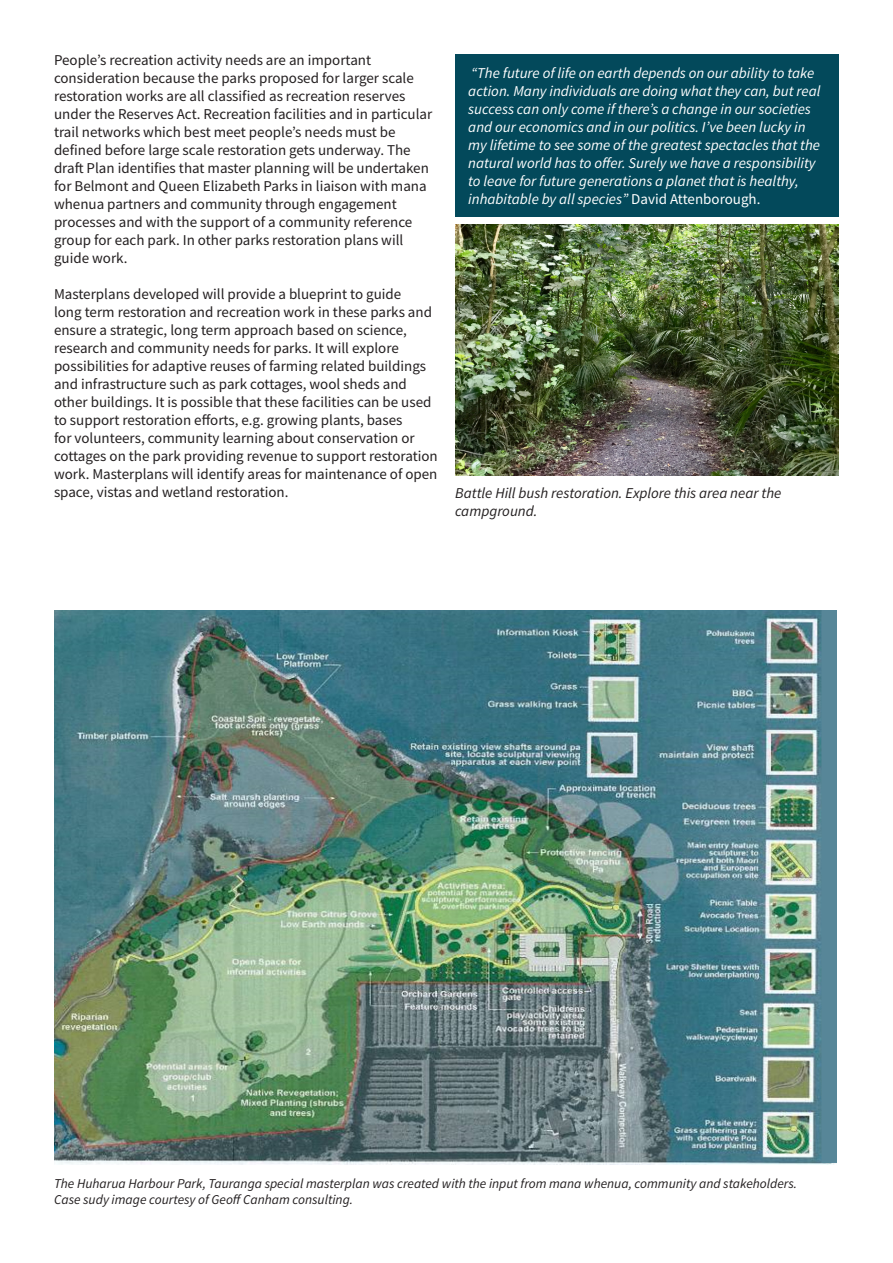
<style>
.page{position:relative;width:893px;height:1263px;background:#fff}
.page>*{position:absolute;margin:0;border:0;box-sizing:border-box;transform-origin:0 0}
.t1{font:15px/18px "Source Sans Pro";color:#231f20}
.t2{font:italic 15px/18px "Source Sans Pro";color:#fff}
.t3{font:italic 15px/18px "Source Sans Pro";color:#231f20}
.t4{font:italic 13.5px/16.2px "Source Sans Pro";color:#231f20}
.s1{font-style:normal}
</style>
<div class="page">
<div style="left:455px;top:54px;width:384px;height:163px;background:#03495b"></div>
<img style="left:455px;top:224px;width:384px;height:252px">
<img style="left:54px;top:610px;width:782px;height:554px">
<p class="t1" style="left:54px;top:51px;width:380px">People’s recreation activity needs are an important consideration because the parks proposed for larger scale restoration works are all classified as recreation reserves under the Reserves Act. Recreation facilities and in particular trail networks which best meet people’s needs must be defined before large scale restoration gets underway. The draft Plan identifies that master planning will be undertaken for Belmont and Queen Elizabeth Parks in liaison with mana whenua partners and community through engagement processes and with the support of a community reference group for each park. In other parks restoration plans will guide work.</p>
<p class="t1" style="left:54px;top:285px;width:385px">Masterplans developed will provide a blueprint to guide<br>long term restoration and recreation work in these parks and ensure a strategic, long term approach based on science, research and community needs for parks. It will explore possibilities for adaptive reuses of farming related buildings and infrastructure such as park cottages, wool sheds and other buildings. It is possible that these facilities can be used to support restoration efforts, e.g. growing plants, bases<br>for volunteers, community learning about conservation or cottages on the park providing revenue to support restoration work. Masterplans will identify areas for maintenance of open space, vistas and wetland restoration.</p>
<p class="t2" style="left:468px;top:64px;width:354px">“The future of life on earth depends on our ability to take action. Many individuals are doing what they can, but real success can only come if there’s a change in our societies and our economics and in our politics. I’ve been lucky in my lifetime to see some of the greatest spectacles that the natural world has to offer. Surely we have a responsibility to leave for future generations a planet that is healthy, inhabitable by all species” <span class="s1">David Attenborough.</span></p>
<p class="t3" style="left:455px;top:484px;width:328px">Battle Hill bush restoration. Explore this area near the campground.</p>
<p class="t4" style="left:54px;top:1175px;width:745px">The Huharua Harbour Park, Tauranga special masterplan was created with the input from mana whenua, community and stakeholders.<br>Case sudy image courtesy of Geoff Canham consulting.</p>
</div>
